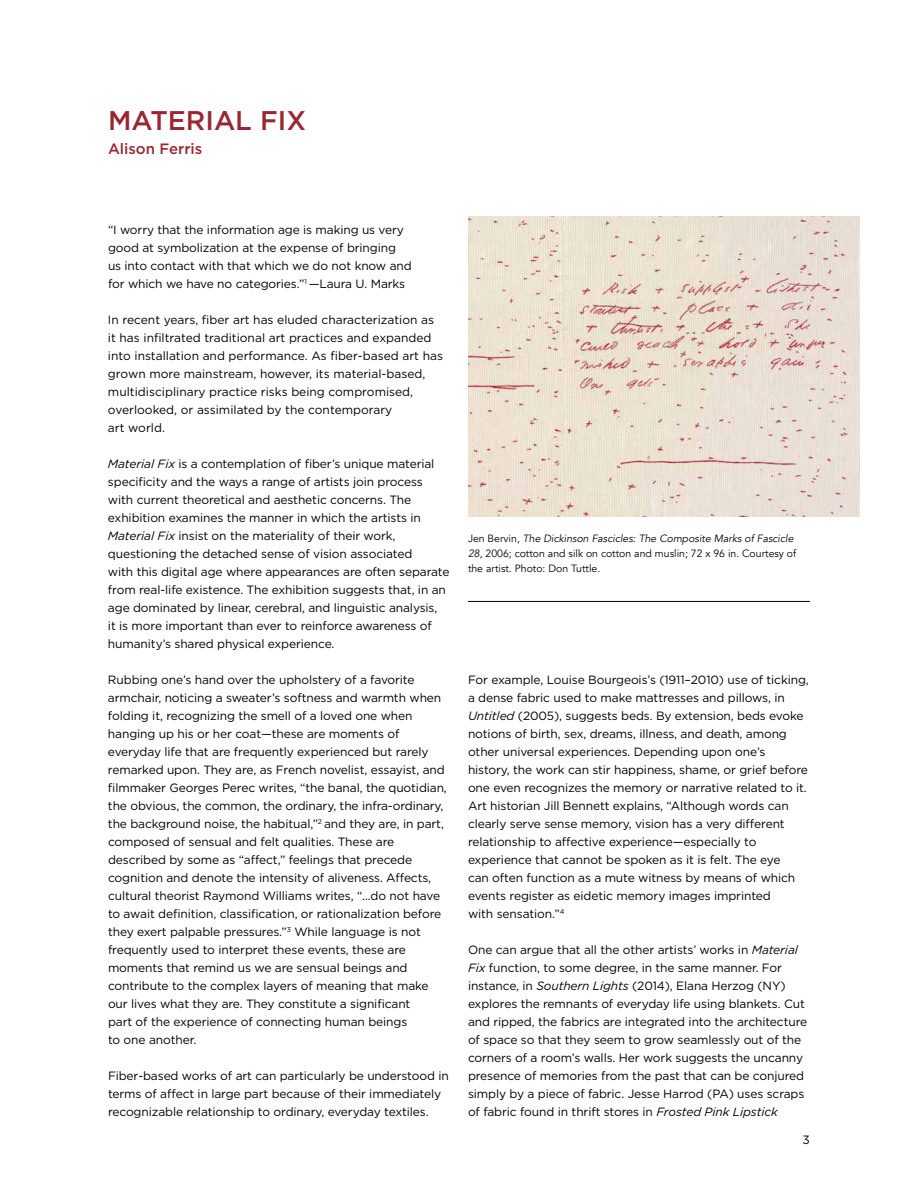
<style>
.page{position:relative;width:918px;height:1188px;background:#fff}
.page>*{position:absolute;margin:0;border:0;box-sizing:border-box;transform-origin:0 0}
.t1{font:500 27px "Gotham";color:#992731}
.t2{font:500 15px "Gotham";color:#992731}
.t3{font:12px/18px "Gotham";letter-spacing:-.01em;color:#000}
.t4{font:10.5px/15px "Avenir";color:#000}
.s1{font-style:italic}
</style>
<div class="page">
<img style="left:468px;top:216px;width:392px;height:300px">
<hr style="left:468px;top:601px;width:342px;height:1px;background:#000">
<h1 class="t1" style="left:108px;top:102px;width:200px">Material Fix</h1>
<p class="t2" style="left:108px;top:139px;width:96px">Alison Ferris</p>
<p class="t3" style="left:108px;top:220px;width:305px">“I worry that the information age is making us very good at symbolization at the expense of bringing us into contact with that which we do not know and for which we have no categories.”<sup>1</sup> —Laura U. Marks</p>
<p class="t3" style="left:108px;top:310px;width:336px">In recent years, fiber art has eluded characterization as it has infiltrated traditional art practices and expanded into installation and performance. As fiber-based art has grown more mainstream, however, its material-based, multidisciplinary practice risks being compromised, overlooked, or assimilated by the contemporary<br>art world.</p>
<p class="t3" style="left:108px;top:454px;width:343px"><span class="s1">Material Fix</span> is a contemplation of fiber’s unique material specificity and the ways a range of artists join process with current theoretical and aesthetic concerns. The exhibition examines the manner in which the artists in <span class="s1">Material Fix</span> insist on the materiality of their work, questioning the detached sense of vision associated<br>with this digital age where appearances are often separate from real-life existence. The exhibition suggests that, in an age dominated by linear, cerebral, and linguistic analysis,<br>it is more important than ever to reinforce awareness of humanity’s shared physical experience.</p>
<p class="t3" style="left:108px;top:670px;width:340px">Rubbing one’s hand over the upholstery of a favorite armchair, noticing a sweater’s softness and warmth when folding it, recognizing the smell of a loved one when hanging up his or her coat—these are moments of everyday life that are frequently experienced but rarely remarked upon. They are, as French novelist, essayist, and filmmaker Georges Perec writes, “the banal, the quotidian, the obvious, the common, the ordinary, the infra-ordinary, the background noise, the habitual,”<sup>2</sup> and they are, in part, composed of sensual and felt qualities. These are described by some as “affect,” feelings that precede cognition and denote the intensity of aliveness. Affects, cultural theorist Raymond Williams writes, “...do not have to await definition, classification, or rationalization before they exert palpable pressures.”<sup>3</sup> While language is not frequently used to interpret these events, these are moments that remind us we are sensual beings and contribute to the complex layers of meaning that make our lives what they are. They constitute a significant<br>part of the experience of connecting human beings<br>to one another.</p>
<p class="t3" style="left:108px;top:1066px;width:342px">Fiber-based works of art can particularly be understood in terms of affect in large part because of their immediately recognizable relationship to ordinary, everyday textiles.</p>
<p class="t4" style="left:468px;top:531px;width:330px">Jen Bervin, <span class="s1">The Dickinson Fascicles: The Composite Marks of Fascicle<br>28</span>, 2006; cotton and silk on cotton and muslin; 72 x 96 in. Courtesy of the artist. Photo: Don Tuttle.</p>
<p class="t3" style="left:468px;top:670px;width:342px">For example, Louise Bourgeois’s (1911–2010) use of ticking, a dense fabric used to make mattresses and pillows, in <span class="s1">Untitled</span> (2005), suggests beds. By extension, beds evoke notions of birth, sex, dreams, illness, and death, among other universal experiences. Depending upon one’s history, the work can stir happiness, shame, or grief before one even recognizes the memory or narrative related to it.<br>Art historian Jill Bennett explains, “Although words can clearly serve sense memory, vision has a very different relationship to affective experience—especially to experience that cannot be spoken as it is felt. The eye<br>can often function as a mute witness by means of which events register as eidetic memory images imprinted<br>with sensation.”<sup>4</sup></p>
<p class="t3" style="left:468px;top:940px;width:341px">One can argue that all the other artists’ works in <span class="s1">Material Fix</span> function, to some degree, in the same manner. For instance, in <span class="s1">Southern Lights</span> (2014), Elana Herzog (NY) explores the remnants of everyday life using blankets. Cut and ripped, the fabrics are integrated into the architecture of space so that they seem to grow seamlessly out of the corners of a room’s walls. Her work suggests the uncanny presence of memories from the past that can be conjured simply by a piece of fabric. Jesse Harrod (PA) uses scraps of fabric found in thrift stores in <span class="s1">Frosted Pink Lipstick</span></p>
<p class="t3" style="left:803px;top:1130px;width:9px">3</p>
</div>
